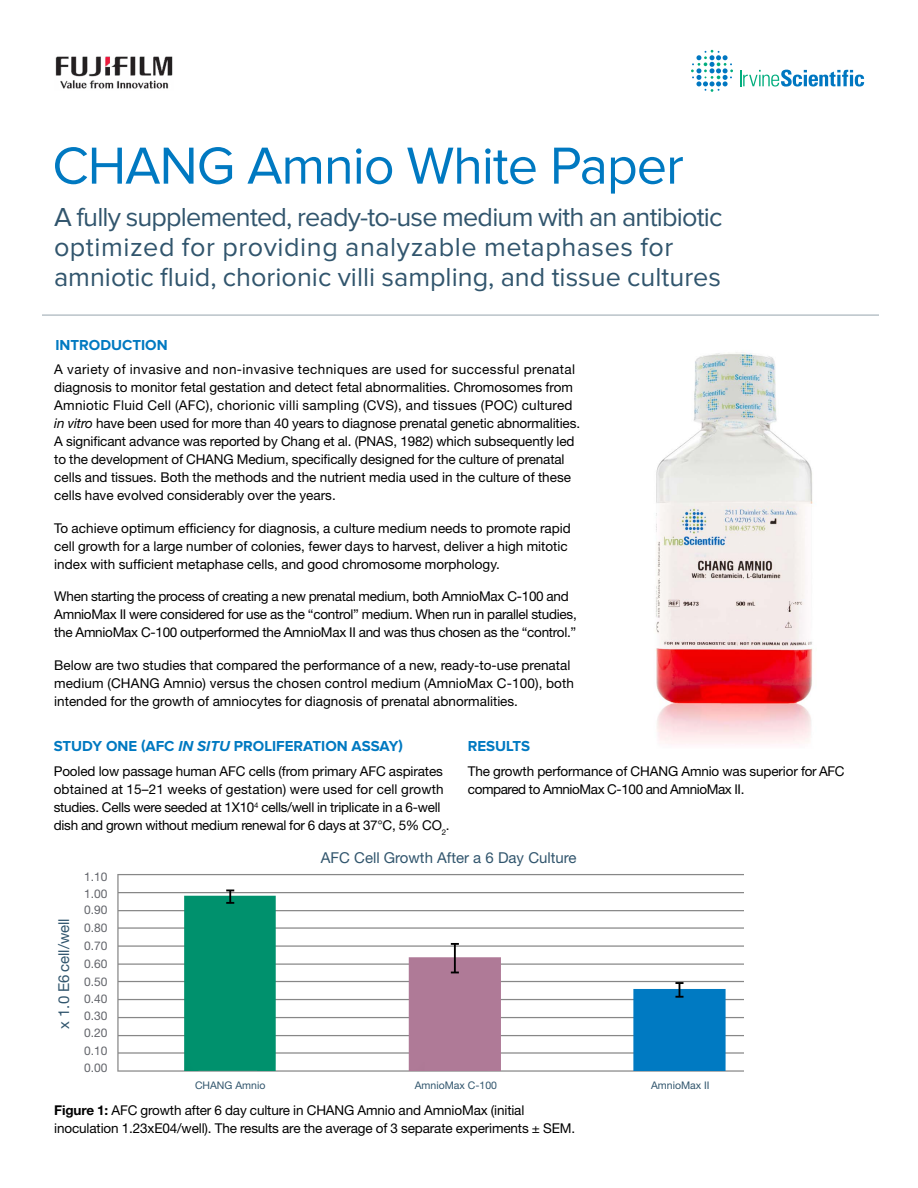
<style>
.page{position:relative;width:918px;height:1188px;background:#fff}
.page>*{position:absolute;margin:0;border:0;box-sizing:border-box;transform-origin:0 0}
.t1{font:54px "Proxima Nova";letter-spacing:-.02em;color:#0079c1}
.t2{font:27px/30px "Proxima Nova";color:#31556d}
.t3{font:700 15px "Proxima Nova";color:#0079c1}
.t4{font:15px "Helvetica Neue LT Std";color:#31556d}
.t5{font:13.5px/18px "Helvetica Neue LT Pro";letter-spacing:-.01em;color:#000}
.t6{font:12px/17.4px "Helvetica Neue LT Std";color:#63656b;text-align:justify}
.t7{font:10.5px "Helvetica Neue LT Std";color:#31556d}
.s1{font-style:italic}
.s2{font-weight:700}
</style>
<div class="page">
<img style="left:656px;top:352px;width:157px;height:393px">
<img style="left:55px;top:56px;width:118px;height:33px">
<svg style="left:691px;top:50px;width:42px;height:42px"></svg>
<svg style="left:740px;top:70px;width:124px;height:17px"></svg>
<img style="left:117px;top:874px;width:627px;height:198px">
<hr style="left:42px;top:315px;width:837px;height:1px;background:#97a4ae">
<h1 class="t1" style="left:52px;top:136px;width:633px">CHANG Amnio White Paper</h1>
<h2 class="t2" style="left:54px;top:202px;width:670px">A fully supplemented, ready-to-use medium with an antibiotic optimized for providing analyzable metaphases for amniotic fluid, chorionic villi sampling, and tissue cultures</h2>
<p class="t3" style="left:56px;top:337px;width:114px">INTRODUCTION</p>
<p class="t5" style="left:54px;top:360px;width:527px">A variety of invasive and non-invasive techniques are used for successful prenatal diagnosis to monitor fetal gestation and detect fetal abnormalities. Chromosomes from Amniotic Fluid Cell (AFC), chorionic villi sampling (CVS), and tissues (POC) cultured <span class="s1">in vitro</span> have been used for more than 40 years to diagnose prenatal genetic abnormalities.<br>A significant advance was reported by Chang et al. (PNAS, 1982) which subsequently led to the development of CHANG Medium, specifically designed for the culture of prenatal cells and tissues. Both the methods and the nutrient media used in the culture of these cells have evolved considerably over the years.</p>
<p class="t5" style="left:54px;top:519px;width:518px">To achieve optimum efficiency for diagnosis, a culture medium needs to promote rapid cell growth for a large number of colonies, fewer days to harvest, deliver a high mitotic index with sufficient metaphase cells, and good chromosome morphology.</p>
<p class="t5" style="left:54px;top:587px;width:524px">When starting the process of creating a new prenatal medium, both AmnioMax C-100 and<br>AmnioMax II were considered for use as the “control” medium. When run in parallel studies, the AmnioMax C-100 outperformed the AmnioMax II and was thus chosen as the “control.”</p>
<p class="t5" style="left:54px;top:656px;width:521px">Below are two studies that compared the performance of a new, ready-to-use prenatal medium (CHANG Amnio) versus the chosen control medium (AmnioMax C-100), both intended for the growth of amniocytes for diagnosis of prenatal abnormalities.</p>
<p class="t3" style="left:54px;top:738px;width:351px">STUDY ONE (AFC <span class="s1">IN SITU</span> PROLIFERATION ASSAY)</p>
<p class="t5" style="left:54px;top:762px;width:397px">Pooled low passage human AFC cells (from primary AFC aspirates obtained at 15–21 weeks of gestation) were used for cell growth studies. Cells were seeded at 1X10<sup>4</sup> cells/well in triplicate in a 6-well dish and grown without medium renewal for 6 days at 37°C, 5% CO<sub>2</sub>.</p>
<p class="t3" style="left:468px;top:738px;width:64px">RESULTS</p>
<p class="t5" style="left:468px;top:762px;width:378px">The growth performance of CHANG Amnio was superior for AFC compared to AmnioMax C-100 and AmnioMax II.</p>
<p class="t4" style="left:55px;top:1029px;width:112px;rotate:-90deg">x 1.0 E6 cell/well</p>
<p class="t6" style="left:84px;top:869px;width:25px;line-height:16.5px">1.10<br>1.00<br>0.90</p>
<p class="t6" style="left:84px;top:919px;width:25px">0.80<br>0.70<br>0.60<br>0.50<br>0.40<br>0.30<br>0.20<br>0.10<br>0.00</p>
<p class="t4" style="left:321px;top:848px;width:257px">AFC Cell Growth After a 6 Day Culture</p>
<p class="t7" style="left:195px;top:1079px;width:72px">CHANG Amnio</p>
<p class="t7" style="left:415px;top:1079px;width:84px">AmnioMax C-100</p>
<p class="t7" style="left:651px;top:1079px;width:60px">AmnioMax II</p>
<p class="t5" style="left:54px;top:1101px;width:522px"><span class="s2">Figure 1:</span> AFC growth after 6 day culture in CHANG Amnio and AmnioMax (initial inoculation 1.23xE04/well). The results are the average of 3 separate experiments ± SEM.</p>
</div>
